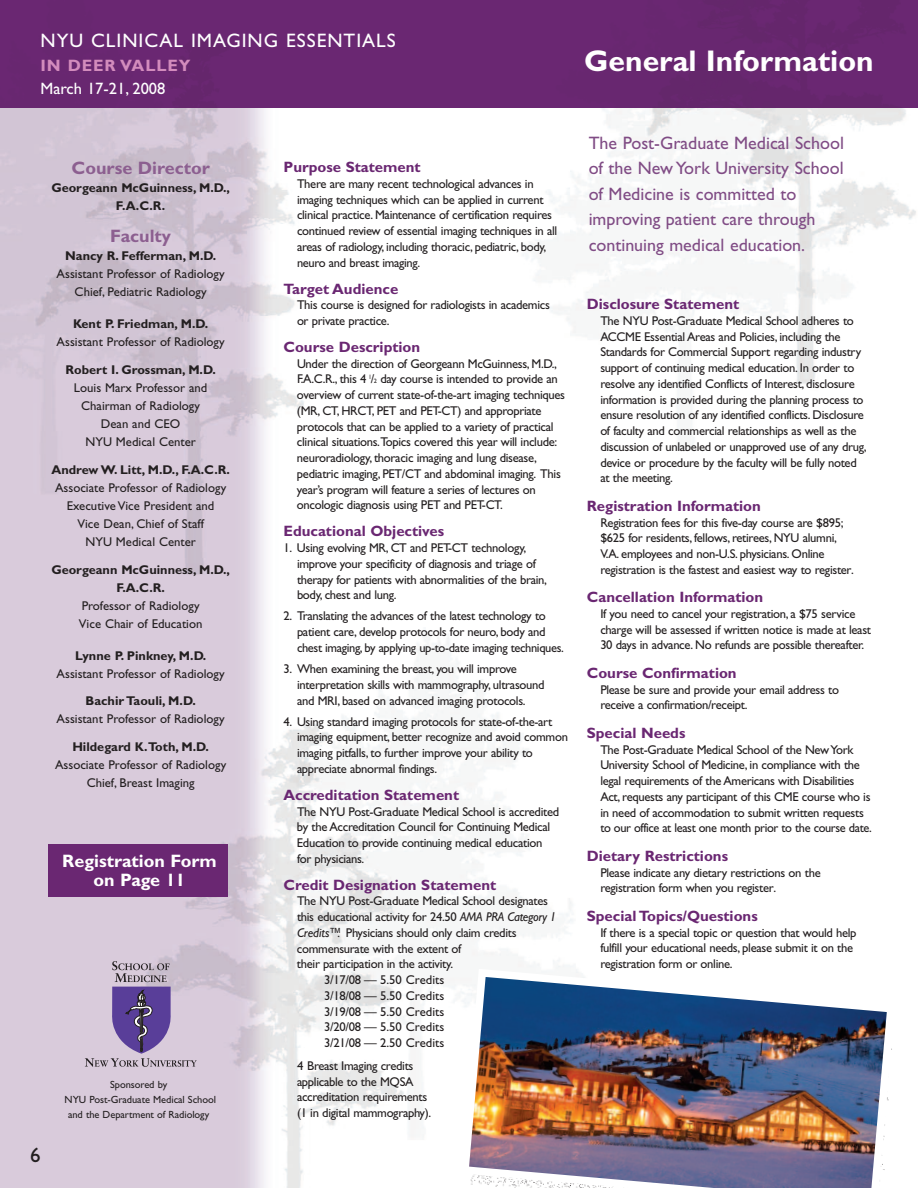
<style>
.page{position:relative;width:918px;height:1188px;background:#fff}
.page>*{position:absolute;margin:0;border:0;box-sizing:border-box;transform-origin:0 0}
.t1{font:700 30px "Gill Sans";color:#fff}
.t2{font:21px "Gill Sans";color:#231f20}
.t3{font:19.5px "Gill Sans";letter-spacing:.05em;color:#fff}
.t4{font:18px/25.5px "Gill Sans";color:#804c85}
.t5{font:700 18px/19.5px "Gill Sans";color:#fff;text-align:center}
.t6{font:700 18px "Gill Sans";color:#8c5f90}
.t7{font:16.5px "Gill Sans";color:#fff}
.t8{font:700 16.5px "Gill Sans";letter-spacing:.055em;color:#d38cbd}
.t9{font:700 15px "Gill Sans";color:#6a2772}
.t10{font:12.75px/15.8px "Gill Sans";letter-spacing:-.025em;color:#231f20}
.t11{font:12.75px/18px "Gill Sans";color:#231f20;text-align:center}
.t12{font:700 12.75px/18px "Gill Sans";color:#231f20;text-align:center}
.t13{font:10.35px/15px "Gill Sans";letter-spacing:-.005em;color:#231f20;text-align:center}
.s1{font-size:6.3px}
.s2{font-style:italic}
</style>
<div class="page">
<img style="left:0;top:108px;width:916px;height:1080px">
<div style="left:0;top:0;width:917px;height:108px;background:#6a2772"></div>
<svg style="left:85px;top:961px;width:112px;height:106px;background:#ac9cbd"></svg>
<div style="left:49px;top:844px;width:179px;height:53px;background:#6a2772"></div>
<img style="left:438px;top:952px;width:478px;height:236px">
<img style="left:457px;top:965px;width:442px;height:223px">
<h3 class="t3" style="left:40px;top:33px;width:357px">NYU CLINICAL IMAGING ESSENTIALS</h3>
<p class="t8" style="left:40px;top:59px;width:152px">IN DEER VALLEY</p>
<p class="t7" style="left:40px;top:82px;width:126px">March 17-21, 2008</p>
<h3 class="t6" style="left:72px;top:161px;width:140px">Course Director</h3>
<p class="t12" style="left:51px;top:180px;width:180px">Georgeann McGuinness, M.D.,<br>F.A.C.R.</p>
<h3 class="t6" style="left:110px;top:229px;width:62px">Faculty</h3>
<p class="t12" style="left:65px;top:248px;width:153px">Nancy R. Fefferman, M.D.</p>
<p class="t11" style="left:57px;top:266px;width:170px">Assistant Professor of Radiology<br>Chief, Pediatric Radiology</p>
<p class="t12" style="left:73px;top:316px;width:137px">Kent P. Friedman, M.D.</p>
<p class="t11" style="left:57px;top:334px;width:170px">Assistant Professor of Radiology</p>
<p class="t12" style="left:66px;top:362px;width:152px">Robert I. Grossman, M.D.</p>
<p class="t11" style="left:74px;top:380px;width:135px">Louis Marx Professor and<br>Chairman of Radiology<br>Dean and CEO<br>NYU Medical Center</p>
<p class="t12" style="left:51px;top:462px;width:180px">Andrew W. Litt, M.D., F.A.C.R.</p>
<p class="t11" style="left:55px;top:480px;width:173px">Associate Professor of Radiology<br>Executive Vice President and<br>Vice Dean, Chief of Staff<br>NYU Medical Center</p>
<p class="t12" style="left:51px;top:561px;width:180px">Georgeann McGuinness, M.D.,<br>F.A.C.R.</p>
<p class="t11" style="left:79px;top:597px;width:125px;text-align:left">Professor of Radiology<br>Vice Chair of Education</p>
<p class="t12" style="left:75px;top:647px;width:133px">Lynne P. Pinkney, M.D.</p>
<p class="t11" style="left:57px;top:665px;width:170px">Assistant Professor of Radiology</p>
<p class="t12" style="left:86px;top:693px;width:112px">Bachir Taouli, M.D.</p>
<p class="t11" style="left:57px;top:711px;width:170px">Assistant Professor of Radiology</p>
<p class="t12" style="left:72px;top:739px;width:138px">Hildegard K.Toth, M.D.</p>
<p class="t11" style="left:55px;top:757px;width:173px">Associate Professor of Radiology<br>Chief, Breast Imaging</p>
<h3 class="t5" style="left:62px;top:852px;width:156px">Registration Form on Page 11</h3>
<h2 class="t2" style="left:30px;top:1147px;width:12px">6</h2>
<p class="t13" style="left:65px;top:1078px;width:153px">Sponsored by<br>NYU Post-Graduate Medical School and the Department of Radiology</p>
<p class="t9" style="left:284px;top:161px;width:139px">Purpose Statement</p>
<p class="t10" style="left:297px;top:177px;width:262px">There are many recent technological advances in imaging techniques which can be applied in current clinical practice. Maintenance of certification requires continued review of essential imaging techniques in all areas of radiology, including thoracic, pediatric, body, neuro and breast imaging.</p>
<p class="t9" style="left:284px;top:283px;width:116px">Target Audience</p>
<p class="t10" style="left:297px;top:298px;width:254px">This course is designed for radiologists in academics or private practice.</p>
<p class="t9" style="left:284px;top:341px;width:138px">Course Description</p>
<p class="t10" style="left:297px;top:357px;width:270px">Under the direction of Georgeann McGuinness, M.D., F.A.C.R., this 4 <sup>l</sup>/<span class="s1">2</span> day course is intended to provide an overview of current state-of-the-art imaging techniques (MR, CT, HRCT, PET and PET-CT) and appropriate protocols that can be applied to a variety of practical clinical situations.Topics covered this year will include: neuroradiology, thoracic imaging and lung disease, pediatric imaging, PET/CT and abdominal imaging. This year’s program will feature a series of lectures on oncologic diagnosis using PET and PET-CT.</p>
<p class="t9" style="left:284px;top:526px;width:162px">Educational Objectives</p>
<p class="t10" style="left:297px;top:541px;width:252px;text-indent:-14px">1. Using evolving MR, CT and PET-CT technology, improve your specificity of diagnosis and triage of therapy for patients with abnormalities of the brain, body, chest and lung.</p>
<p class="t10" style="left:297px;top:609px;width:268px;text-indent:-13px">2. Translating the advances of the latest technology to patient care, develop protocols for neuro, body and chest imaging, by applying up-to-date imaging techniques.</p>
<p class="t10" style="left:297px;top:662px;width:249px;text-indent:-14px">3. When examining the breast, you will improve interpretation skills with mammography, ultrasound and MRI, based on advanced imaging protocols.</p>
<p class="t10" style="left:297px;top:715px;width:272px;text-indent:-14px">4. Using standard imaging protocols for state-of-the-art imaging equipment, better recognize and avoid common imaging pitfalls, to further improve your ability to appreciate abnormal findings.</p>
<p class="t9" style="left:284px;top:789px;width:177px">Accreditation Statement</p>
<p class="t10" style="left:297px;top:805px;width:264px">The NYU Post-Graduate Medical School is accredited by the Accreditation Council for Continuing Medical Education to provide continuing medical education for physicians.</p>
<p class="t9" style="left:284px;top:879px;width:214px">Credit Designation Statement</p>
<p class="t10" style="left:297px;top:894px;width:252px">The NYU Post-Graduate Medical School designates</p>
<p class="t10" style="left:297px;top:910px;width:261px">this educational activity for 24.50 <span class="s2">AMA PRA Category 1</span></p>
<p class="t10" style="left:297px;top:926px;width:221px"><span class="s2">Credits™.</span> Physicians should only claim credits</p>
<p class="t10" style="left:297px;top:942px;width:166px">commensurate with the extent of</p>
<p class="t10" style="left:297px;top:957px;width:158px">their participation in the activity.</p>
<p class="t11" style="left:324px;top:972px;width:122px">3/17/08 — 5.50 Credits</p>
<p class="t11" style="left:324px;top:988px;width:122px">3/18/08 — 5.50 Credits</p>
<p class="t11" style="left:324px;top:1004px;width:122px">3/19/08 — 5.50 Credits</p>
<p class="t11" style="left:324px;top:1019px;width:122px">3/20/08 — 5.50 Credits</p>
<p class="t11" style="left:324px;top:1035px;width:122px">3/21/08 — 2.50 Credits</p>
<p class="t10" style="left:297px;top:1059px;width:136px">4 Breast Imaging credits applicable to the MQSA accreditation requirements (1 in digital mammography).</p>
<h1 class="t1" style="left:584px;top:50px;width:291px">General Information</h1>
<h3 class="t4" style="left:589px;top:132px;width:257px">The Post-Graduate Medical School of the New York University School of Medicine is committed to improving patient care through continuing medical education.</h3>
<p class="t9" style="left:587px;top:298px;width:154px">Disclosure Statement</p>
<p class="t10" style="left:600px;top:314px;width:268px">The NYU Post-Graduate Medical School adheres to ACCME Essential Areas and Policies, including the Standards for Commercial Support regarding industry support of continuing medical education. In order to resolve any identified Conflicts of Interest, disclosure information is provided during the planning process to ensure resolution of any identified conflicts. Disclosure of faculty and commercial relationships as well as the discussion of unlabeled or unapproved use of any drug, device or procedure by the faculty will be fully noted at the meeting.</p>
<p class="t9" style="left:587px;top:500px;width:176px">Registration Information</p>
<p class="t10" style="left:600px;top:516px;width:255px">Registration fees for this five-day course are $895; $625 for residents, fellows, retirees, NYU alumni, V.A. employees and non-U.S. physicians. Online registration is the fastest and easiest way to register.</p>
<p class="t9" style="left:587px;top:592px;width:178px">Cancellation Information</p>
<p class="t10" style="left:600px;top:607px;width:272px">If you need to cancel your registration, a $75 service charge will be assessed if written notice is made at least<br>30 days in advance. No refunds are possible thereafter.</p>
<p class="t9" style="left:587px;top:667px;width:151px">Course Confirmation</p>
<p class="t10" style="left:600px;top:683px;width:240px">Please be sure and provide your email address to receive a confirmation/receipt.</p>
<p class="t9" style="left:587px;top:727px;width:100px">Special Needs</p>
<p class="t10" style="left:600px;top:743px;width:273px">The Post-Graduate Medical School of the New York University School of Medicine, in compliance with the legal requirements of the Americans with Disabilities Act, requests any participant of this CME course who is in need of accommodation to submit written requests to our office at least one month prior to the course date.</p>
<p class="t9" style="left:587px;top:850px;width:143px">Dietary Restrictions</p>
<p class="t10" style="left:600px;top:866px;width:222px">Please indicate any dietary restrictions on the registration form when you register.</p>
<p class="t9" style="left:587px;top:910px;width:172px">Special Topics/Questions</p>
<p class="t10" style="left:600px;top:926px;width:258px">If there is a special topic or question that would help fulfill your educational needs, please submit it on the registration form or online.</p>
</div>
